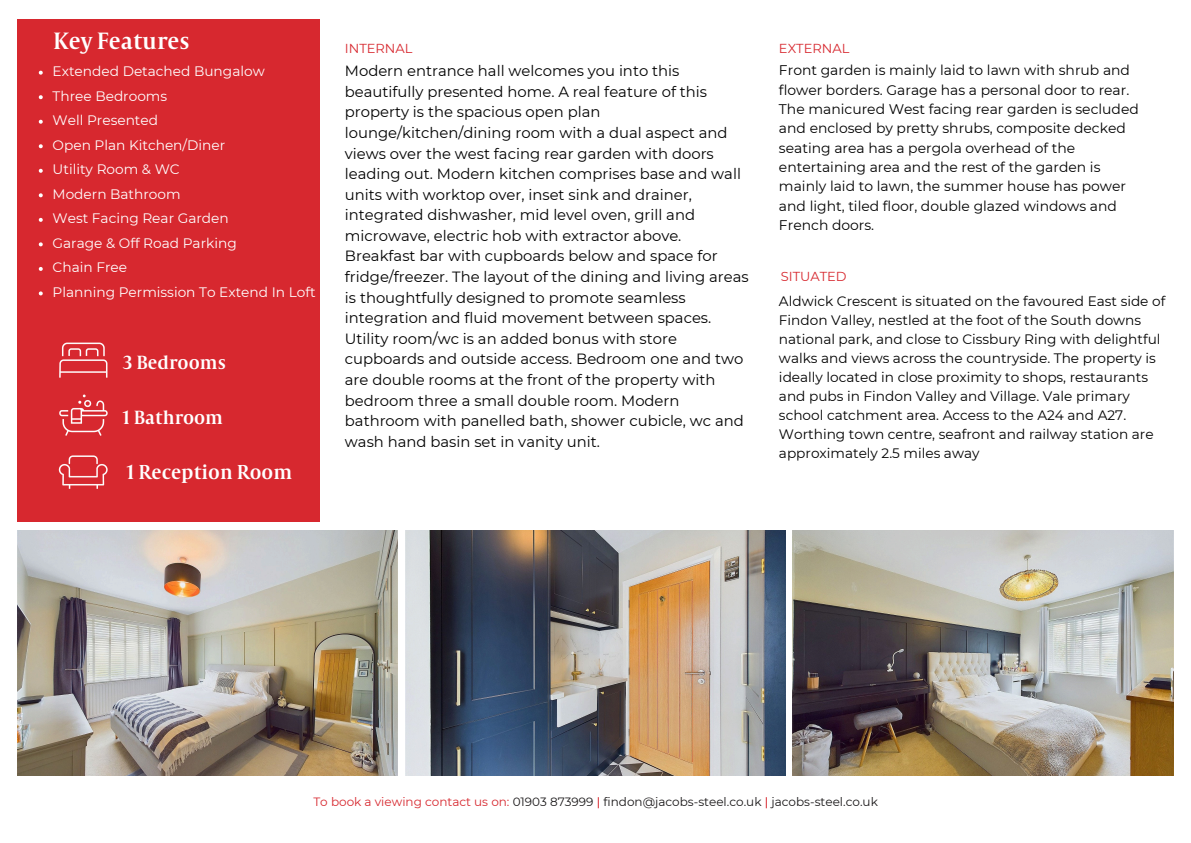
<style>
.page{position:relative;width:1191px;height:843px;background:#fff}
.page>*{position:absolute;margin:0;border:0;box-sizing:border-box;transform-origin:0 0}
.t1{font:26px "Capitolium Road";color:#fff}
.t2{font:22.2px "Capitolium Road";color:#fff}
.t3{font:21px "Capitolium Road";color:#fff}
.t4{font:14.8px/20.6px "Montserrat";color:#000}
.t5{font:13.9px/19.3px "Montserrat";color:#000}
.t6{font:13.7px/19px "Montserrat";color:#000}
.t7{font:13.7px "Montserrat";color:#fff}
.t8{font:13px "Montserrat";color:#d7282f}
.t9{font:12px "Montserrat";color:#191718}
.s1{color:#d7282f}
.s2{font-weight:500;color:#d7282f}
</style>
<div class="page">
<img style="left:17px;top:530px;width:381px;height:245px">
<img style="left:405px;top:530px;width:380px;height:245px">
<img style="left:792px;top:530px;width:380px;height:245px">
<div style="left:17px;top:19px;width:303px;height:502px;background:#d7282f"></div>
<img style="left:58px;top:455px;width:50px;height:34px">
<img style="left:59px;top:394px;width:49px;height:42px">
<img style="left:59px;top:342px;width:49px;height:36px">
<svg style="left:39px;top:71px;width:4px;height:4px"></svg>
<svg style="left:39px;top:95px;width:4px;height:4px"></svg>
<svg style="left:39px;top:120px;width:4px;height:4px"></svg>
<svg style="left:39px;top:144px;width:4px;height:4px"></svg>
<svg style="left:39px;top:169px;width:4px;height:4px"></svg>
<svg style="left:39px;top:193px;width:4px;height:4px"></svg>
<svg style="left:39px;top:218px;width:4px;height:4px"></svg>
<svg style="left:39px;top:242px;width:4px;height:4px"></svg>
<svg style="left:39px;top:267px;width:4px;height:4px"></svg>
<svg style="left:39px;top:291px;width:4px;height:4px"></svg>
<p class="t1" style="left:53px;top:32px;width:138px">Key Features</p>
<p class="t7" style="left:53px;top:63px;width:214px">Extended Detached Bungalow</p>
<p class="t7" style="left:53px;top:87px;width:116px">Three Bedrooms</p>
<p class="t7" style="left:53px;top:112px;width:107px">Well Presented</p>
<p class="t7" style="left:53px;top:136px;width:174px">Open Plan Kitchen/Diner</p>
<p class="t7" style="left:53px;top:161px;width:129px">Utility Room &amp; WC</p>
<p class="t7" style="left:53px;top:185px;width:130px">Modern Bathroom</p>
<p class="t7" style="left:53px;top:210px;width:178px">West Facing Rear Garden</p>
<p class="t7" style="left:53px;top:234px;width:186px">Garage &amp; Off Road Parking</p>
<p class="t7" style="left:53px;top:259px;width:76px">Chain Free</p>
<p class="t7" style="left:53px;top:283px;width:264px">Planning Permission To Extend In Loft</p>
<p class="t3" style="left:123px;top:355px;width:104px">3 Bedrooms</p>
<p class="t3" style="left:123px;top:410px;width:102px">1 Bathroom</p>
<h2 class="t2" style="left:127px;top:464px;width:167px">1 Reception Room</h2>
<h2 class="t8" style="left:345px;top:40px;width:69px">INTERNAL</h2>
<h2 class="t4" style="left:345px;top:61px;width:405px">Modern entrance hall welcomes you into this beautifully presented home. A real feature of this property is the spacious open plan lounge/kitchen/dining room with a dual aspect and views over the west facing rear garden with doors leading out. Modern kitchen comprises base and wall units with worktop over, inset sink and drainer, integrated dishwasher, mid level oven, grill and microwave, electric hob with extractor above.<br>Breakfast bar with cupboards below and space for fridge/freezer. The layout of the dining and living areas is thoughtfully designed to promote seamless integration and fluid movement between spaces.<br>Utility room/wc is an added bonus with store cupboards and outside access. Bedroom one and two are double rooms at the front of the property with bedroom three a small double room. Modern bathroom with panelled bath, shower cubicle, wc and wash hand basin set in vanity unit.</h2>
<h4 class="t8" style="left:779px;top:40px;width:72px">EXTERNAL</h4>
<h3 class="t5" style="left:779px;top:61px;width:361px">Front garden is mainly laid to lawn with shrub and flower borders. Garage has a personal door to rear.<br>The manicured West facing rear garden is secluded and enclosed by pretty shrubs, composite decked seating area has a pergola overhead of the entertaining area and the rest of the garden is mainly laid to lawn, the summer house has power and light, tiled floor, double glazed windows and French doors.</h3>
<h4 class="t8" style="left:780px;top:269px;width:67px">SITUATED</h4>
<h3 class="t6" style="left:779px;top:291px;width:388px">Aldwick Crescent is situated on the favoured East side of Findon Valley, nestled at the foot of the South downs national park, and close to Cissbury Ring with delightful walks and views across the countryside. The property is ideally located in close proximity to shops, restaurants and pubs in Findon Valley and Village. Vale primary school catchment area. Access to the A24 and A27.<br>Worthing town centre, seafront and railway station are approximately 2.5 miles away</h3>
<h1 class="t9" style="left:313px;top:794px;width:566px"><span class="s1">To book a viewing contact us on:</span> 01903 873999 <span class="s2">|</span> findon@jacobs-steel.co.uk <span class="s2">|</span> jacobs-steel.co.uk</h1>
</div>
